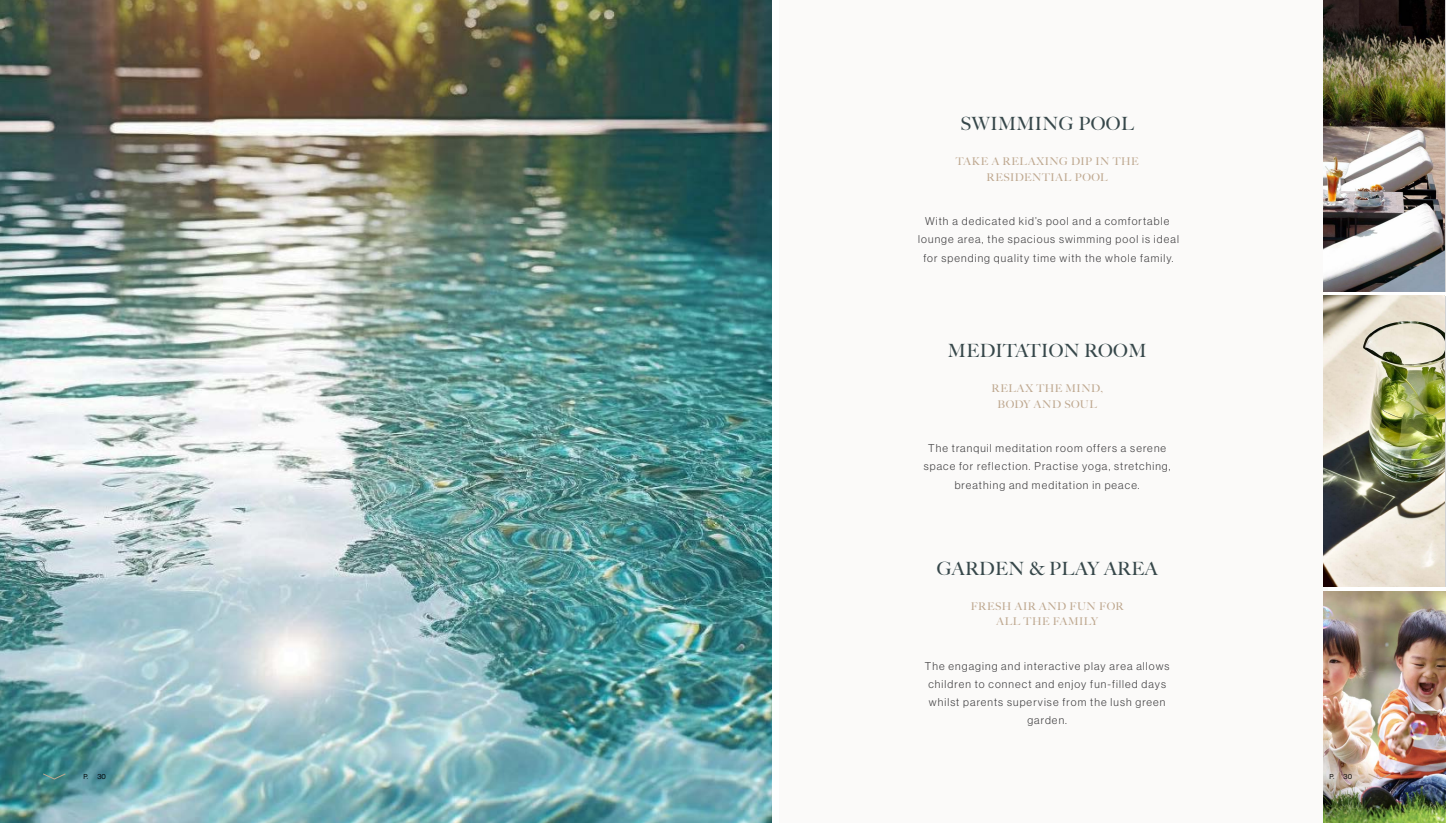
<style>
.page{position:relative;width:1446px;height:823px;background:#fff}
.page>*{position:absolute;margin:0;border:0;box-sizing:border-box;transform-origin:0 0}
.t1{font:18.2px "Big Caslon FB";letter-spacing:.02em;color:#36474a}
.t2{font:11px/18.2px "N Haas Grotesk DS Pro 45 Lt";letter-spacing:.1em;color:#414042;text-align:center}
.t3{font:10.6px/16px "Big Caslon FB";letter-spacing:.045em;color:#bfa991;text-align:center}
.t4{font:6.9px "N Haas Grotesk DS Pro 55 Rg";color:#000}
</style>
<div class="page">
<div style="left:779px;top:0;width:549px;height:822px;background:#fbfaf9"></div>
<img style="left:0;top:0;width:771px;height:822px">
<img style="left:1323px;top:296px;width:121px;height:290px">
<img style="left:1323px;top:0;width:121px;height:291px">
<img style="left:1323px;top:591px;width:123px;height:231px">
<svg style="left:42px;top:772px;width:24px;height:7px"></svg>
<svg style="left:1367px;top:772px;width:24px;height:7px"></svg>
<h1 class="t1" style="left:960px;top:113px;width:175px">SWIMMING POOL</h1>
<p class="t3" style="left:956px;top:153px;width:184px">TAKE A RELAXING DIP IN THE<br>RESIDENTIAL POOL</p>
<p class="t2" style="left:918px;top:212px;width:262px">With a dedicated kid’s pool and a comfortable lounge area, the spacious swimming pool is ideal for spending quality time with the whole family.</p>
<h1 class="t1" style="left:948px;top:340px;width:200px">MEDITATION ROOM</h1>
<p class="t3" style="left:991px;top:380px;width:113px">RELAX THE MIND,<br>BODY AND SOUL</p>
<p class="t2" style="left:924px;top:439px;width:248px">The tranquil meditation room offers a serene space for reflection. Practise yoga, stretching, breathing and meditation in peace.</p>
<h1 class="t1" style="left:937px;top:557px;width:222px">GARDEN &amp; PLAY AREA</h1>
<p class="t3" style="left:971px;top:598px;width:154px;line-height:15.2px">FRESH AIR AND FUN FOR<br>ALL THE FAMILY</p>
<p class="t2" style="left:925px;top:656px;width:246px">The engaging and interactive play area allows children to connect and enjoy fun-filled days whilst parents supervise from the lush green garden.</p>
<p class="t4" style="left:83px;top:772px;width:24px">P. 30</p>
<p class="t4" style="left:1329px;top:772px;width:24px">P. 30</p>
</div>
